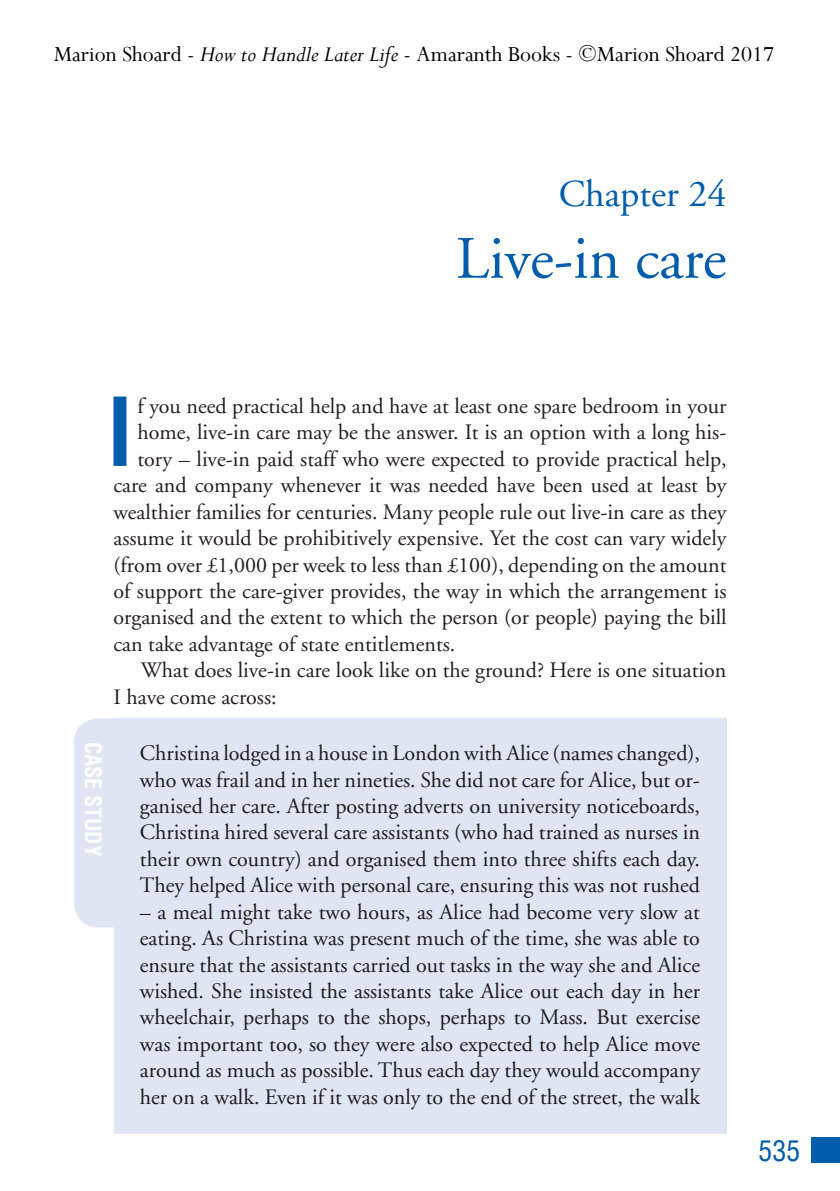
<style>
.page{position:relative;width:840px;height:1191px;background:#fff}
.page>*{position:absolute;margin:0;border:0;box-sizing:border-box;transform-origin:0 0}
.shoard_bodytext_drop{font:700 condensed 92.4px "Helvetica";color:#015dab}
.shoard_chapter_title{font:60px "Adobe Garamond";color:#015dab}
.shoard_chapter_title-2{font:38px "Adobe Garamond";color:#015dab}
.t1{font:condensed 28px "Helvetica";color:#015dab}
.t2{font:24px "Perpetua";color:#000}
.shoard_case_hist_fir{font:22px/26.4px "Adobe Garamond";color:#231f20;text-align:justify}
.shoard_bodytext_drop-2{font:22px "Adobe Garamond";color:#231f20}
.shoard_bodytext{font:22px/26.4px "Adobe Garamond";color:#231f20}
.t3{font:700 condensed 22px "Helvetica";color:#fff}
.s1{font-style:italic}
</style>
<div class="page">
<div style="left:811px;top:1137px;width:28px;height:26px;background:#015dab"></div>
<div style="left:113px;top:718px;width:613px;height:416px;background:#e0e5f3"></div>
<div style="left:74px;top:718px;width:64px;height:209px;background:#e0e5f3;border-radius:24px"></div>
<p class="t2" style="left:54px;top:39px;width:721px">Marion Shoard - <span class="s1">How to Handle Later Life</span> - Amaranth Books - ©Marion Shoard 2017</p>
<p class="shoard_chapter_title-2" style="left:558px;top:173px;width:169px">Chapter 24</p>
<p class="shoard_chapter_title" style="left:455px;top:227px;width:272px">Live-in care</p>
<p class="shoard_bodytext_drop" style="left:107px;top:371px;width:27px">I</p>
<p class="shoard_bodytext_drop-2" style="left:137px;top:394px;width:590px">f you need practical help and have at least one spare bedroom in your</p>
<p class="shoard_bodytext_drop-2" style="left:137px;top:421px;width:590px">home, live-in care may be the answer. It is an option with a long his-</p>
<p class="shoard_bodytext_drop-2" style="left:137px;top:447px;width:590px">tory – live-in paid staff who were expected to provide practical help,</p>
<p class="shoard_bodytext_drop-2" style="left:113px;top:473px;width:614px">care and company whenever it was needed have been used at least by</p>
<p class="shoard_bodytext_drop-2" style="left:113px;top:500px;width:614px">wealthier families for centuries. Many people rule out live-in care as they</p>
<p class="shoard_bodytext_drop-2" style="left:113px;top:526px;width:614px">assume it would be prohibitively expensive. Yet the cost can vary widely</p>
<p class="shoard_bodytext_drop-2" style="left:113px;top:553px;width:614px">(from over £1,000 per week to less than £100), depending on the amount</p>
<p class="shoard_bodytext_drop-2" style="left:113px;top:579px;width:614px">of support the care-giver provides, the way in which the arrangement is</p>
<p class="shoard_bodytext_drop-2" style="left:113px;top:605px;width:614px">organised and the extent to which the person (or people) paying the bill</p>
<p class="shoard_bodytext_drop-2" style="left:113px;top:632px;width:343px">can take advantage of state entitlements.</p>
<p class="shoard_bodytext" style="left:113px;top:657px;width:614px;text-indent:27px">What does live-in care look like on the ground? Here is one situation<br>I have come across:</p>
<p class="t3" style="left:107px;top:741px;width:117px;rotate:90deg">CASE STUDY</p>
<p class="shoard_case_hist_fir" style="left:140px;top:740px;width:561px">Christina lodged in a house in London with Alice (names changed), who was frail and in her nineties. She did not care for Alice, but or&shy;ganised her care. After posting adverts on university noticeboards, Christina hired several care assistants (who had trained as nurses in their own country) and organised them into three shifts each day.<br>They helped Alice with personal care, ensuring this was not rushed</p>
<p class="shoard_case_hist_fir" style="left:140px;top:899px;width:561px">– a meal might take two hours, as Alice had become very slow at eating. As Christina was present much of the time, she was able to ensure that the assistants carried out tasks in the way she and Alice wished. She insisted the assistants take Alice out each day in her wheelchair, perhaps to the shops, perhaps to Mass. But exercise was important too, so they were also expected to help Alice move around as much as possible. Thus each day they would accompany her on a walk. Even if it was only to the end of the street, the walk</p>
<p class="t1" style="left:758px;top:1132px;width:43px">535</p>
</div>
